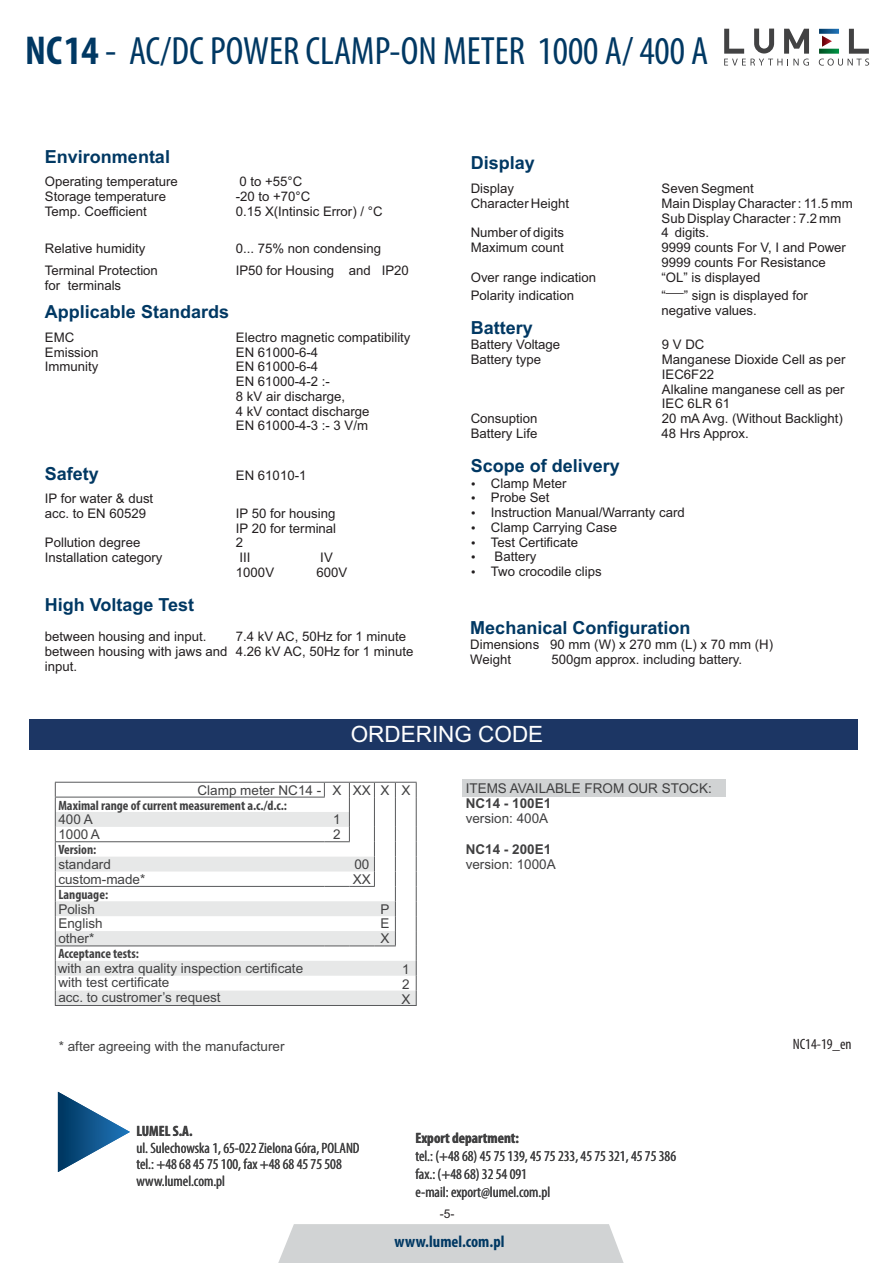
<style>
.page{position:relative;width:893px;height:1263px;background:#fff}
.page>*{position:absolute;margin:0;border:0;box-sizing:border-box;transform-origin:0 0}
.t1{font:condensed 39.6px "Myriad Pro";color:#003863}
.t2{font:22.5px "Arial";color:#fff}
.t3{font:700 18px "Arial";color:#003863}
.t4{font:700 condensed 16.5px "Myriad Pro";color:#003863}
.t5{font:condensed 15px/18px "Myriad Pro";color:#414142}
.t6{font:700 condensed 15px "Myriad Pro";color:#414142}
.t7{font:condensed 15px "Myriad Pro";color:#231f20}
.t8{font:13.5px "Arial";color:#414142}
.t9{font:700 condensed 13.5px "Myriad Pro";color:#414142}
.t10{font:13.5px "Arial";color:#404041}
.t11{font:700 13.5px "Arial";color:#404041}
.t12{font:13.2px/14.7px "Arial";color:#231f20}
.t13{font:12px "Arial";color:#231f20}
.s1{font-weight:700;font-size:40.5px}
.s2{font-size:40.5px}
.s3{font-family:"DF Gothic EB WIN RKSJ H";font-size:18px}
</style>
<div class="page">
<div style="left:30px;top:719px;width:828px;height:31px;background:#1c3664"></div>
<div style="left:278px;top:1224px;width:346px;height:39px;background:#d1d3d4"></div>
<svg style="left:724px;top:29px;width:85px;height:37px"></svg>
<svg style="left:819px;top:29px;width:50px;height:37px"></svg>
<hr style="left:55px;top:1005px;width:362px;height:1px;background:#58595b">
<svg style="left:55px;top:782px;width:362px;height:223px"></svg>
<div style="left:462px;top:779px;width:264px;height:18px;background:#d1d3d4"></div>
<svg style="left:58px;top:1092px;width:72px;height:80px"></svg>
<h1 class="t1" style="left:25px;top:34px;width:685px"><span class="s1">NC14</span> <span class="s2">-</span> AC/DC POWER CLAMP-ON METER 1000 A/ 400 A</h1>
<h3 class="t3" style="left:45px;top:150px;width:127px">Environmental</h3>
<p class="t12" style="left:45px;top:176px;width:134px">Operating temperature</p>
<p class="t12" style="left:239px;top:176px;width:64px">0 to +55°C</p>
<p class="t12" style="left:45px;top:190px;width:123px">Storage temperature</p>
<p class="t12" style="left:236px;top:190px;width:76px">-20 to +70°C</p>
<p class="t12" style="left:45px;top:205px;width:103px">Temp. Coefficient</p>
<p class="t12" style="left:236px;top:205px;width:148px">0.15 X(Intinsic Error) / °C</p>
<p class="t12" style="left:45px;top:242px;width:102px">Relative humidity</p>
<p class="t12" style="left:236px;top:242px;width:147px">0... 75% non condensing</p>
<p class="t12" style="left:45px;top:264px;width:114px">Terminal Protection</p>
<p class="t12" style="left:236px;top:264px;width:175px">IP50 for Housing and IP20</p>
<p class="t12" style="left:45px;top:279px;width:78px">for terminals</p>
<h3 class="t3" style="left:45px;top:305px;width:186px">Applicable Standards</h3>
<p class="t12" style="left:45px;top:331px;width:31px">EMC</p>
<p class="t12" style="left:236px;top:331px;width:176px">Electro magnetic compatibility</p>
<p class="t12" style="left:45px;top:346px;width:55px">Emission</p>
<p class="t12" style="left:236px;top:346px;width:84px">EN 61000-6-4</p>
<p class="t12" style="left:45px;top:361px;width:55px">Immunity</p>
<p class="t12" style="left:236px;top:361px;width:135px">EN 61000-6-4<br>EN 61000-4-2 :-<br>8 kV air discharge,<br>4 kV contact discharge<br>EN 61000-4-3 :- 3 V/m</p>
<h3 class="t3" style="left:45px;top:466px;width:56px">Safety</h3>
<p class="t12" style="left:236px;top:469px;width:72px">EN 61010-1</p>
<p class="t12" style="left:45px;top:492px;width:110px">IP for water &amp; dust acc. to EN 60529</p>
<p class="t12" style="left:236px;top:507px;width:102px">IP 50 for housing<br>IP 20 for terminal</p>
<p class="t12" style="left:45px;top:537px;width:97px">Pollution degree</p>
<p class="t12" style="left:236px;top:537px;width:9px">2</p>
<p class="t12" style="left:45px;top:551px;width:119px">Installation category</p>
<p class="t12" style="left:240px;top:551px;width:13px">III</p>
<p class="t12" style="left:320px;top:551px;width:14px">IV</p>
<p class="t12" style="left:236px;top:566px;width:40px">1000V</p>
<p class="t12" style="left:316px;top:566px;width:32px">600V</p>
<h3 class="t3" style="left:45px;top:598px;width:151px">High Voltage Test</h3>
<p class="t12" style="left:45px;top:630px;width:163px">between housing and input.</p>
<p class="t12" style="left:45px;top:630px;width:370px;text-indent:191px">7.4 kV AC, 50Hz for 1 minute between housing with jaws and 4.26 kV AC, 50Hz for 1 minute input.</p>
<h3 class="t3" style="left:471px;top:156px;width:66px">Display</h3>
<p class="t12" style="left:471px;top:182px;width:45px">Display</p>
<p class="t12" style="left:661px;top:182px;width:94px">Seven Segment</p>
<p class="t12" style="left:471px;top:197px;width:100px">Character Height</p>
<p class="t12" style="left:661px;top:197px;width:193px">Main Display Character : 11.5 mm<br>Sub Display Character : 7.2 mm</p>
<p class="t12" style="left:471px;top:227px;width:95px">Number of digits</p>
<p class="t12" style="left:661px;top:227px;width:49px">4 digits.</p>
<p class="t12" style="left:471px;top:241px;width:95px">Maximum count</p>
<p class="t12" style="left:661px;top:241px;width:186px">9999 counts For V, I and Power<br>9999 counts For Resistance</p>
<p class="t12" style="left:471px;top:271px;width:127px">Over range indication</p>
<p class="t12" style="left:661px;top:271px;width:101px">“OL” is displayed</p>
<p class="t12" style="left:471px;top:289px;width:105px">Polarity indication</p>
<p class="t12" style="left:661px;top:289px;width:148px">“<span class="s3">─</span>” sign is displayed for negative values.</p>
<h3 class="t3" style="left:471px;top:321px;width:64px">Battery</h3>
<p class="t12" style="left:471px;top:339px;width:91px">Battery Voltage</p>
<p class="t12" style="left:662px;top:339px;width:44px">9 V DC</p>
<p class="t12" style="left:471px;top:353px;width:72px">Battery type</p>
<p class="t12" style="left:662px;top:353px;width:185px">Manganese Dioxide Cell as per<br>IEC6F22<br>Alkaline manganese cell as per<br>IEC 6LR 61</p>
<p class="t12" style="left:471px;top:412px;width:68px">Consuption</p>
<p class="t12" style="left:662px;top:412px;width:182px">20 mA Avg. (Without Backlight)</p>
<p class="t12" style="left:471px;top:427px;width:68px">Battery Life</p>
<p class="t12" style="left:661px;top:427px;width:89px">48 Hrs Approx.</p>
<h3 class="t3" style="left:471px;top:459px;width:151px">Scope of delivery</h3>
<p class="t12" style="left:491px;top:477px;width:195px">Clamp Meter<br>Probe Set<br>Instruction Manual/Warranty card<br>Clamp Carrying Case<br>Test Certificate<br>Battery<br>Two crocodile clips</p>
<h3 class="t3" style="left:470px;top:621px;width:222px">Mechanical Configuration</h3>
<p class="t12" style="left:470px;top:638px;width:304px">Dimensions 90 mm (W) x 270 mm (L) x 70 mm (H)<br>Weight</p>
<p class="t12" style="left:551px;top:653px;width:192px">500gm approx. including battery.</p>
<h2 class="t2" style="left:351px;top:726px;width:194px">ORDERING CODE</h2>
<p class="t8" style="left:198px;top:785px;width:214px">Clamp meter NC14 - X XX X X</p>
<p class="t9" style="left:58px;top:799px;width:230px">Maximal range of current measurement a.c./d.c.:</p>
<p class="t8" style="left:58px;top:814px;width:36px">400 A</p>
<p class="t8" style="left:333px;top:814px;width:9px">1</p>
<p class="t8" style="left:58px;top:829px;width:43px">1000 A</p>
<p class="t8" style="left:333px;top:829px;width:9px">2</p>
<p class="t9" style="left:58px;top:844px;width:39px">Version:</p>
<p class="t8" style="left:58px;top:859px;width:54px">standard</p>
<p class="t8" style="left:354px;top:859px;width:17px">00</p>
<p class="t8" style="left:58px;top:874px;width:89px">custom-made*</p>
<p class="t8" style="left:353px;top:874px;width:20px">XX</p>
<p class="t9" style="left:58px;top:889px;width:51px">Language:</p>
<p class="t8" style="left:58px;top:904px;width:38px">Polish</p>
<p class="t8" style="left:381px;top:904px;width:11px">P</p>
<p class="t8" style="left:58px;top:919px;width:46px">English</p>
<p class="t8" style="left:380px;top:919px;width:11px">E</p>
<p class="t8" style="left:58px;top:933px;width:38px">other*</p>
<p class="t8" style="left:380px;top:933px;width:11px">X</p>
<p class="t9" style="left:58px;top:948px;width:82px">Acceptance tests:</p>
<p class="t8" style="left:58px;top:963px;width:247px">with an extra quality inspection certificate</p>
<p class="t8" style="left:402px;top:964px;width:9px">1</p>
<p class="t8" style="left:58px;top:977px;width:113px">with test certificate</p>
<p class="t8" style="left:402px;top:979px;width:9px">2</p>
<p class="t8" style="left:58px;top:992px;width:164px">acc. to custromer’s request</p>
<p class="t8" style="left:401px;top:994px;width:11px">X</p>
<p class="t8" style="left:59px;top:1041px;width:227px">* after agreeing with the manufacturer</p>
<p class="t10" style="left:466px;top:783px;width:248px">ITEMS AVAILABLE FROM OUR STOCK:</p>
<p class="t11" style="left:466px;top:798px;width:87px">NC14 - 100E1</p>
<p class="t10" style="left:466px;top:813px;width:84px">version: 400A</p>
<p class="t11" style="left:466px;top:844px;width:87px">NC14 - 200E1</p>
<p class="t10" style="left:466px;top:859px;width:92px">version: 1000A</p>
<p class="t6" style="left:136px;top:1125px;width:58px">LUMEL S.A.</p>
<p class="t5" style="left:136px;top:1141px;width:225px;line-height:16.5px">ul. Sulechowska 1, 65-022 Zielona Góra, POLAND tel.: +48 68 45 75 100, fax +48 68 45 75 508 www.lumel.com.pl</p>
<p class="t6" style="left:415px;top:1131px;width:105px">Export department:</p>
<p class="t5" style="left:415px;top:1148px;width:262px">tel.: (+48 68) 45 75 139, 45 75 233, 45 75 321, 45 75 386 fax.: (+48 68) 32 54 091<br>e-mail: export@lumel.com.pl</p>
<p class="t13" style="left:440px;top:1209px;width:16px">-5-</p>
<p class="t4" style="left:395px;top:1235px;width:111px">www.lumel.com.pl</p>
<p class="t7" style="left:793px;top:1038px;width:60px">NC14-19_en</p>
</div>
